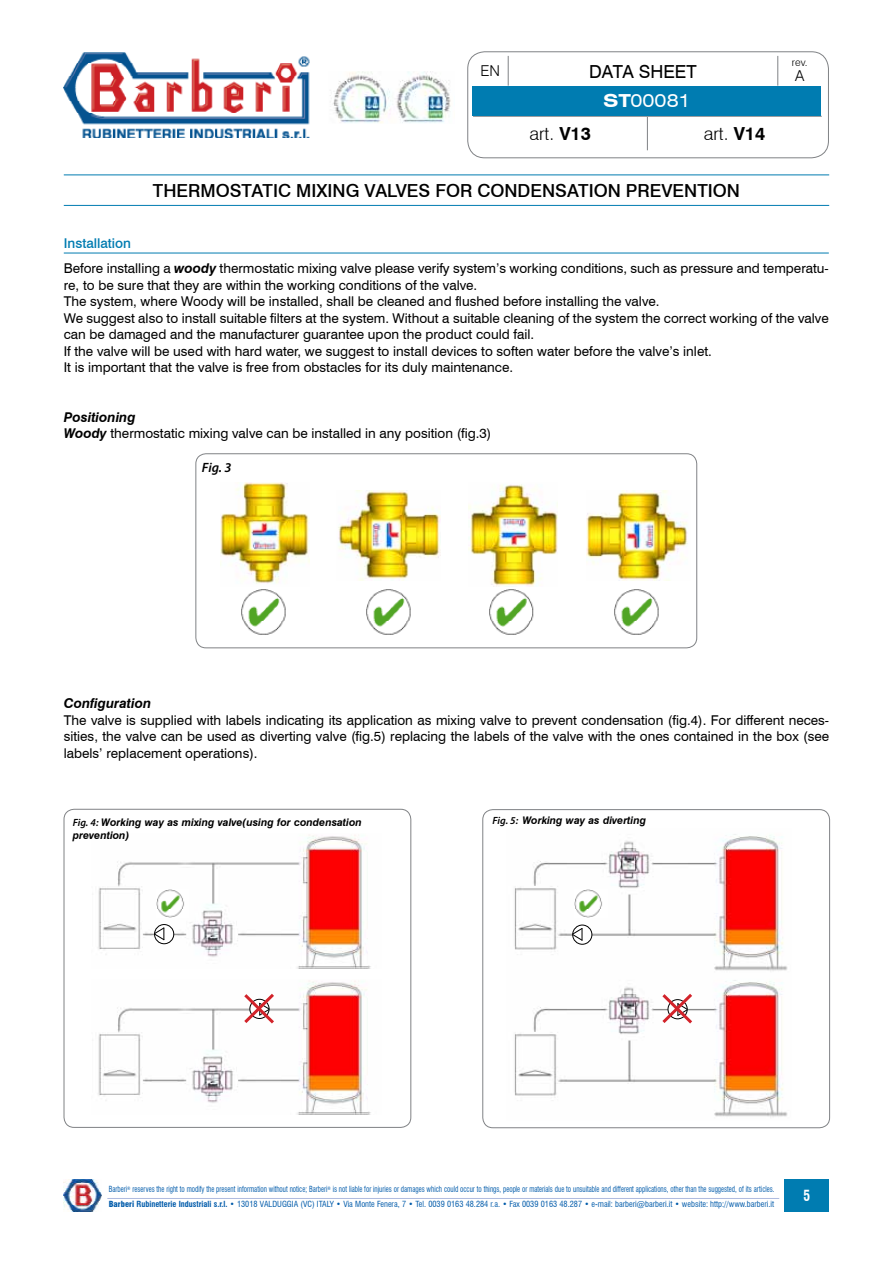
<style>
.page{position:relative;width:893px;height:1263px;background:#fff}
.page>*{position:absolute;margin:0;border:0;box-sizing:border-box;transform-origin:0 0}
.t1{font:500 18px "Swiss 721 BT";color:#000}
.t2{font:300 18px "Swiss 721 BT";color:#000}
.t3{font:18px "Swiss 721 BT";color:#000}
.t4{font:expanded 18px "Swiss 721 BT";color:#fff}
.t5{font:300 15px "Swiss 721 BT";color:#000}
.t6{font:700 condensed 15px "Swiss 721 BT";color:#fff;scale:.9 1}
.t7{font:13.5px/16.5px "Swiss 721 BT";color:#000}
.t8{font:italic 700 13.5px "Swiss 721 BT";color:#000}
.t9{font:italic 600 13.5px "Myriad Pro";color:#000}
.t10{font:italic 700 10.5px/12.6px "Swiss 721 BT";color:#000}
.t11{font:300 10.5px "Swiss 721 BT";color:#000}
.t12{font:condensed 8.25px "Swiss 721 BT";color:#005baa;scale:.83 1}
.t13{font:condensed 8.25px "Swiss 721 BT";color:#005baa}
.s1{font-weight:700}
.s2{font-weight:500;color:#007cb1}
.s3{font-weight:700;font-style:italic}
.s4{font-family:"Myriad Pro";font-weight:600}
.s5{font-weight:900}
</style>
<div class="page">
<img style="left:64px;top:52px;width:246px;height:86px">
<img style="left:333px;top:72px;width:118px;height:51px">
<img style="left:220px;top:482px;width:90px;height:102px">
<img style="left:338px;top:491px;width:102px;height:89px">
<img style="left:468px;top:484px;width:90px;height:102px">
<img style="left:586px;top:491px;width:102px;height:89px">
<div style="left:196px;top:453px;width:501px;height:195px;border:1px solid #808285;border-radius:10px"></div>
<div style="left:64px;top:809px;width:347px;height:318px;border:1px solid #808285;border-radius:10px"></div>
<div style="left:483px;top:809px;width:347px;height:319px;border:1px solid #808285;border-radius:10px"></div>
<img style="left:241px;top:589px;width:45px;height:46px">
<img style="left:366px;top:589px;width:45px;height:46px">
<img style="left:489px;top:589px;width:45px;height:46px">
<img style="left:614px;top:589px;width:45px;height:46px">
<img style="left:98px;top:835px;width:273px;height:134px">
<div style="left:155px;top:924px;width:19px;height:20px;background:#fff;border-radius:50%"></div>
<div style="left:154px;top:924px;width:20px;height:20px;border:1px solid #000;border-radius:50%"></div>
<svg style="left:154px;top:927px;width:11px;height:13px"></svg>
<img style="left:157px;top:890px;width:32px;height:27px">
<img style="left:514px;top:834px;width:274px;height:283px">
<div style="left:573px;top:925px;width:19px;height:19px;background:#fff;border-radius:50%"></div>
<div style="left:572px;top:925px;width:20px;height:19px;border:1px solid #000;border-radius:50%"></div>
<svg style="left:572px;top:928px;width:11px;height:13px"></svg>
<img style="left:575px;top:890px;width:32px;height:27px">
<img style="left:98px;top:981px;width:273px;height:134px">
<svg style="left:241px;top:990px;width:36px;height:37px"></svg>
<svg style="left:659px;top:990px;width:36px;height:37px"></svg>
<div style="left:467px;top:51px;width:362px;height:107px;border:1px solid #808285;border-radius:17px"></div>
<div style="left:784px;top:1179px;width:45px;height:33px;background:#007cb1"></div>
<hr style="left:64px;top:175px;width:765px;height:1px;background:#007cb1">
<hr style="left:64px;top:205px;width:765px;height:1px;background:#007cb1">
<img style="left:64px;top:1179px;width:37px;height:33px">
<hr style="left:473px;top:116px;width:174px;height:1px;background:#808285">
<hr style="left:647px;top:116px;width:175px;height:1px;background:#808285">
<hr style="left:647px;top:116px;width:1px;height:34px;background:#808285">
<div style="left:472px;top:86px;width:349px;height:29px;background:#007cb1"></div>
<hr style="left:508px;top:56px;width:1px;height:30px;background:#808285">
<hr style="left:777px;top:56px;width:1px;height:30px;background:#808285">
<hr style="left:107px;top:1198px;width:672px;height:1px;background:#afbbe0">
<hr style="left:64px;top:253px;width:765px;height:1px;background:#007cb1">
<p class="t5" style="left:480px;top:62px;width:21px">EN</p>
<h1 class="t3" style="left:589px;top:60px;width:109px">DATA SHEET</h1>
<h1 class="t4" style="left:603px;top:90px;width:89px"><span class="s1">ST</span>00081</h1>
<h1 class="t2" style="left:529px;top:123px;width:63px">art. <span class="s1">V13</span></h1>
<h1 class="t2" style="left:704px;top:123px;width:63px">art. <span class="s1">V14</span></h1>
<h1 class="t1" style="left:153px;top:179px;width:589px">THERMOSTATIC MIXING VALVES FOR CONDENSATION PREVENTION</h1>
<p class="t11" style="left:792px;top:56px;width:17px">rev.</p>
<p class="t5" style="left:795px;top:66px;width:11px">A</p>
<p class="t7" style="left:64px;top:231px;width:766px;line-height:25px"><span class="s2">Installation<br></span>Before installing a <span class="s3">woody</span> thermostatic mixing valve please verify system’s working conditions, such as pressure and temperatu-</p>
<p class="t7" style="left:64px;top:277px;width:766px">re, to be sure that they are within the working conditions of the valve.<br>The system, where Woody will be installed, shall be cleaned and flushed before installing the valve.<br>We suggest also to install suitable filters at the system. Without a suitable cleaning of the system the correct working of the valve can be damaged and the manufacturer guarantee upon the product could fail.<br>If the valve will be used with hard water, we suggest to install devices to soften water before the valve’s inlet.<br>It is important that the valve is free from obstacles for its duly maintenance.</p>
<p class="t7" style="left:64px;top:409px;width:429px"><span class="s3">Positioning<br>Woody</span> thermostatic mixing valve can be installed in any position (fig.3)</p>
<p class="t9" style="left:202px;top:459px;width:31px">Fig. 3</p>
<p class="t8" style="left:64px;top:695px;width:89px">Configuration</p>
<p class="t7" style="left:64px;top:712px;width:767px;text-align:justify">The valve is supplied with labels indicating its application as mixing valve to prevent condensation (fig.4). For different neces&shy;sities, the valve can be used as diverting valve (fig.5) replacing the labels of the valve with the ones contained in the box (see labels’ replacement operations).</p>
<p class="t10" style="left:73px;top:816px;width:291px"><span class="s4">Fig. 4:</span> Working way as mixing valve(using for condensation prevention)</p>
<p class="t10" style="left:493px;top:814px;width:155px"><span class="s4">Fig. 5:</span> Working way as diverting</p>
<p class="t12" style="left:109px;top:1184px;width:804px">Barberi<sup>®</sup> reserves the right to modify the present information without notice; Barberi<sup>®</sup> is not liable for injuries or damages which could occur to things, people or materials due to unsuitable and different applications, other than the suggested, of its articles.</p>
<p class="t13" style="left:109px;top:1199px;width:667px"><span class="s5">Barberi</span> <span class="s1">Rubinetterie Industriali s.r.l.</span> • 13018 VALDUGGIA (VC) ITALY • Via Monte Fenera, 7 • Tel. 0039 0163 48.284 r.a. • Fax 0039 0163 48.287 • e-mail: barberi@barberi.it • website: http://www.barberi.it</p>
<p class="t6" style="left:803px;top:1187px;width:9px">5</p>
</div>
